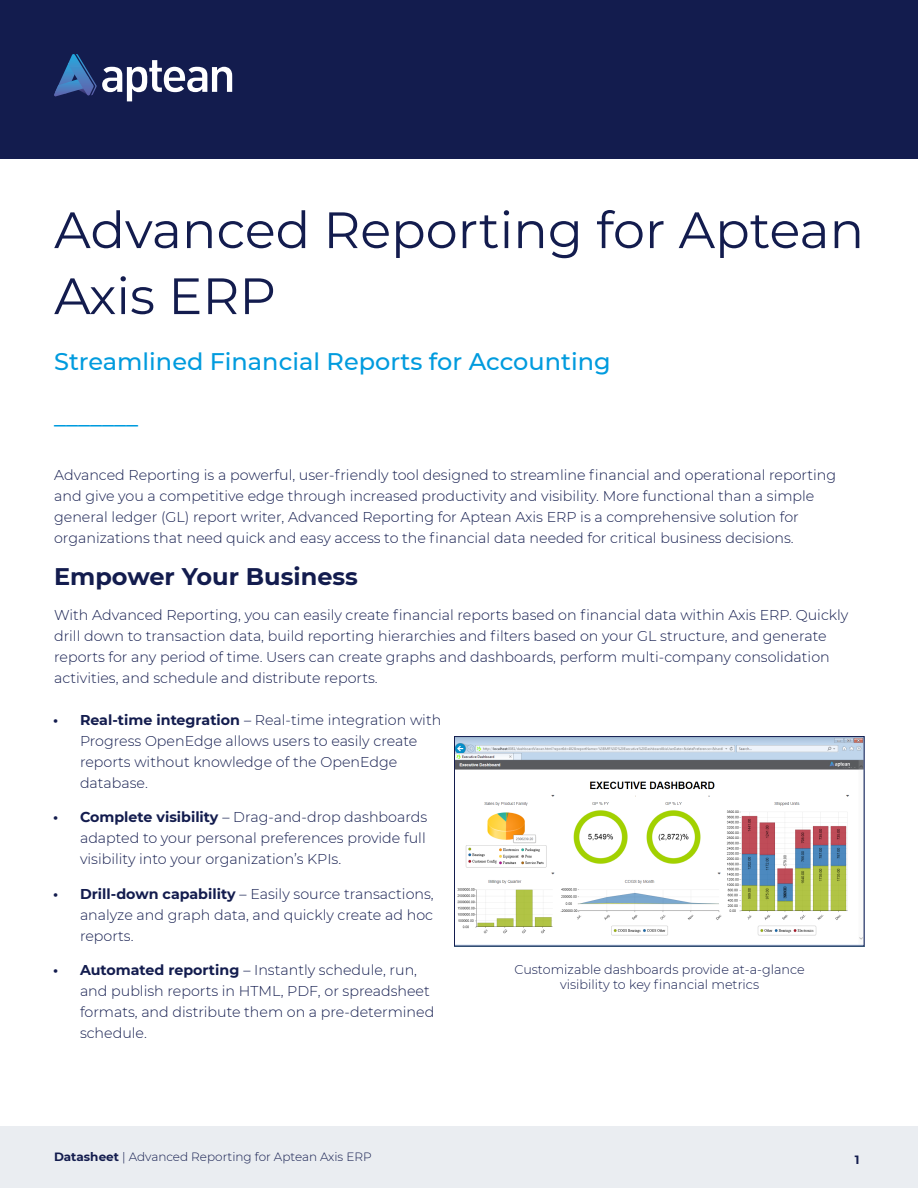
<style>
.page{position:relative;width:918px;height:1188px;background:#fff}
.page>*{position:absolute;margin:0;border:0;box-sizing:border-box;transform-origin:0 0}
.t1{font:51px/66px "Montserrat";color:#131c4e}
.Subtitle{font:500 24px "Montserrat";color:#009bde}
.Body_Text{font:700 24px "Montserrat";color:#131c4e}
.Body_Text-2{font:300 14.25px/21px "Montserrat";color:#131c4e}
.t2{font:300 12.75px/15.3px "Montserrat";color:#131c4e;text-align:center}
.t3{font:300 12px "Montserrat";color:#131c4e}
.t4{font:700 12px "Montserrat";color:#131c4e}
.s1{font-weight:700}
</style>
<div class="page">
<div style="left:0;top:0;width:918px;height:159px;background:#131c4e"></div>
<svg style="left:54px;top:54px;width:178px;height:47px"></svg>
<div style="left:0;top:1126px;width:918px;height:62px;background:#eaedf1"></div>
<img style="left:456px;top:738px;width:407px;height:202px">
<div style="left:454px;top:736px;width:411px;height:210px;border:1px solid #131c4e"></div>
<p class="t1" style="left:54px;top:195px;width:811px">Advanced Reporting for Aptean<br>Axis ERP</p>
<p class="Subtitle" style="left:54px;top:344px;width:558px">Streamlined Financial Reports for Accounting</p>
<p class="Subtitle" style="left:54px;top:400px;width:85px">_______</p>
<p class="Body_Text-2" style="left:54px;top:464px;width:783px">Advanced Reporting is a powerful, user-friendly tool designed to streamline financial and operational reporting and give you a competitive edge through increased productivity and visibility. More functional than a simple general ledger (GL) report writer, Advanced Reporting for Aptean Axis ERP is a comprehensive solution for organizations that need quick and easy access to the financial data needed for critical business decisions.</p>
<p class="Body_Text" style="left:54px;top:559px;width:305px">Empower Your Business</p>
<p class="Body_Text-2" style="left:54px;top:604px;width:796px">With Advanced Reporting, you can easily create financial reports based on financial data within Axis ERP. Quickly drill down to transaction data, build reporting hierarchies and filters based on your GL structure, and generate reports for any period of time. Users can create graphs and dashboards, perform multi-company consolidation activities, and schedule and distribute reports.</p>
<p class="Body_Text-2" style="left:80px;top:709px;width:363px;text-indent:-27px"><span class="s1">• Real-time integration</span> – Real-time integration with Progress OpenEdge allows users to easily create reports without knowledge of the OpenEdge database.</p>
<p class="Body_Text-2" style="left:80px;top:806px;width:349px;text-align:justify;text-indent:-27px"><span class="s1">• Complete visibility</span> – Drag-and-drop dashboards adapted to your personal preferences provide full visibility into your organization’s KPIs.</p>
<p class="Body_Text-2" style="left:80px;top:883px;width:355px;text-align:justify;text-indent:-27px"><span class="s1">• Drill-down capability</span> – Easily source transactions, analyze and graph data, and quickly create ad hoc reports.</p>
<p class="Body_Text-2" style="left:80px;top:959px;width:356px;text-indent:-27px"><span class="s1">• Automated reporting</span> – Instantly schedule, run, and publish reports in HTML, PDF, or spreadsheet formats, and distribute them on a pre-determined schedule.</p>
<p class="t2" style="left:514px;top:961px;width:292px">Customizable dashboards provide at-a-glance visibility to key financial metrics</p>
<p class="t3" style="left:54px;top:1149px;width:319px"><span class="s1">Datasheet</span> | Advanced Reporting for Aptean Axis ERP</p>
<p class="t4" style="left:855px;top:1151px;width:6px">1</p>
</div>
